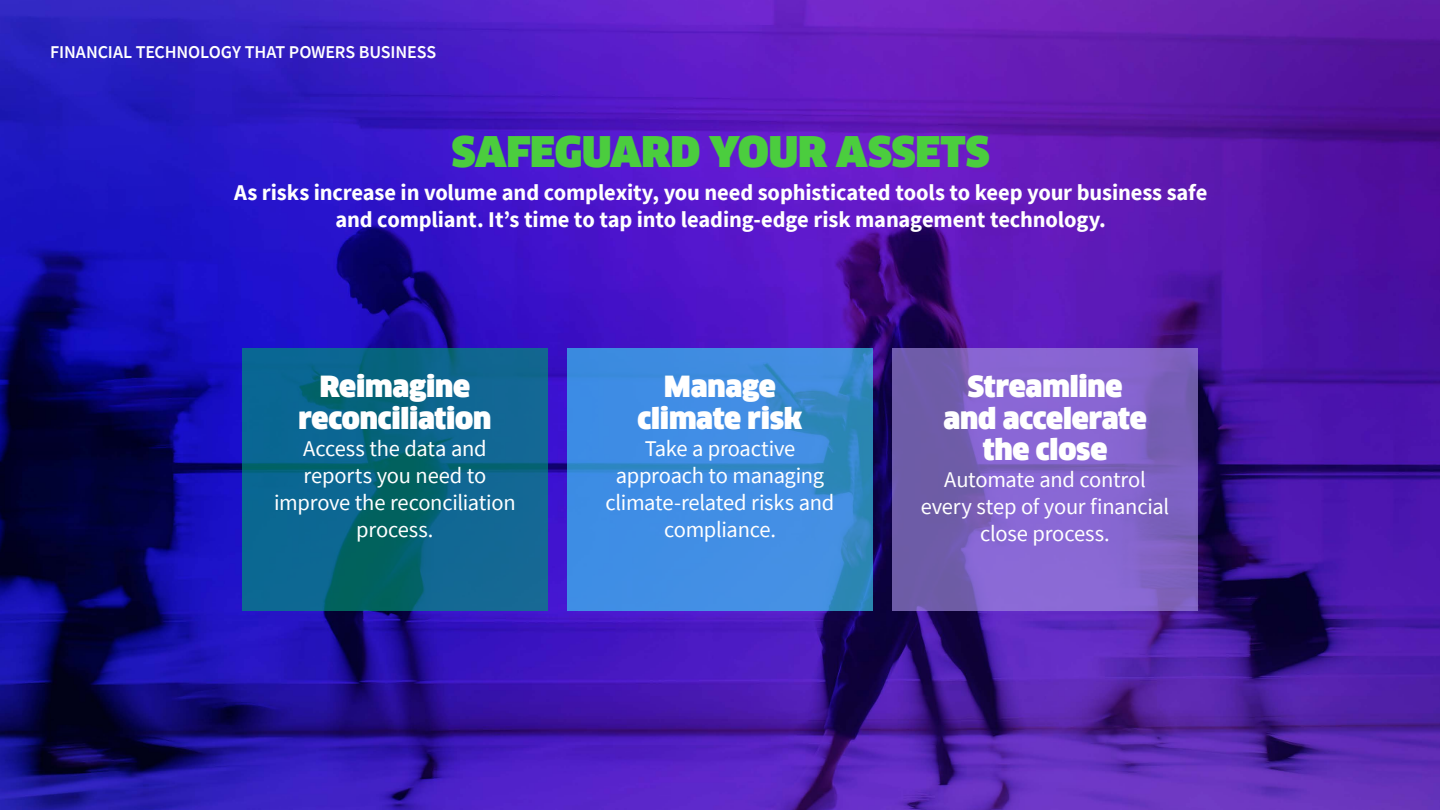
<style>
.page{position:relative;width:1440px;height:810px;background:#fff}
.page>*{position:absolute;margin:0;border:0;box-sizing:border-box;transform-origin:0 0}
.t1{font:900 41.25px "Clan Offc Pro";letter-spacing:-.01em;color:#4bcd3e}
.t2{font:900 28.5px/31.5px "Clan Offc Pro";letter-spacing:-.01em;color:#fff;text-align:center}
.t3{font:22.5px/27px "Source Sans Pro";letter-spacing:-.015em;color:#fff;text-align:center}
.t4{font:700 22.5px/27px "Source Sans Pro";letter-spacing:-.005em;color:#fff;text-align:center}
.t5{font:600 18px "Source Sans Pro";letter-spacing:-.01em;color:#fff}
</style>
<div class="page">
<img style="left:0;top:0;width:1440px;height:810px">
<svg style="left:242px;top:348px;width:306px;height:263px;background:#0b6587"></svg>
<svg style="left:567px;top:348px;width:306px;height:263px;background:#3d8cdd"></svg>
<svg style="left:892px;top:348px;width:306px;height:263px;background:#7f62c3"></svg>
<p class="t5" style="left:50px;top:40px;width:388px">FINANCIAL TECHNOLOGY THAT POWERS BUSINESS</p>
<h1 class="t1" style="left:452px;top:128px;width:540px">SAFEGUARD YOUR ASSETS</h1>
<p class="t4" style="left:234px;top:179px;width:975px">As risks increase in volume and complexity, you need sophisticated tools to keep your business safe and compliant. It’s time to tap into leading-edge risk management technology.</p>
<p class="t2" style="left:298px;top:371px;width:195px">Reimagine reconciliation</p>
<p class="t3" style="left:274px;top:435px;width:243px">Access the data and reports you need to improve the reconciliation process.</p>
<p class="t2" style="left:638px;top:371px;width:166px">Manage climate risk</p>
<p class="t3" style="left:606px;top:435px;width:230px">Take a proactive approach to managing climate-related risks and compliance.</p>
<p class="t2" style="left:943px;top:371px;width:205px">Streamline and accelerate the close</p>
<p class="t3" style="left:921px;top:466px;width:250px">Automate and control every step of your financial close process.</p>
</div>
